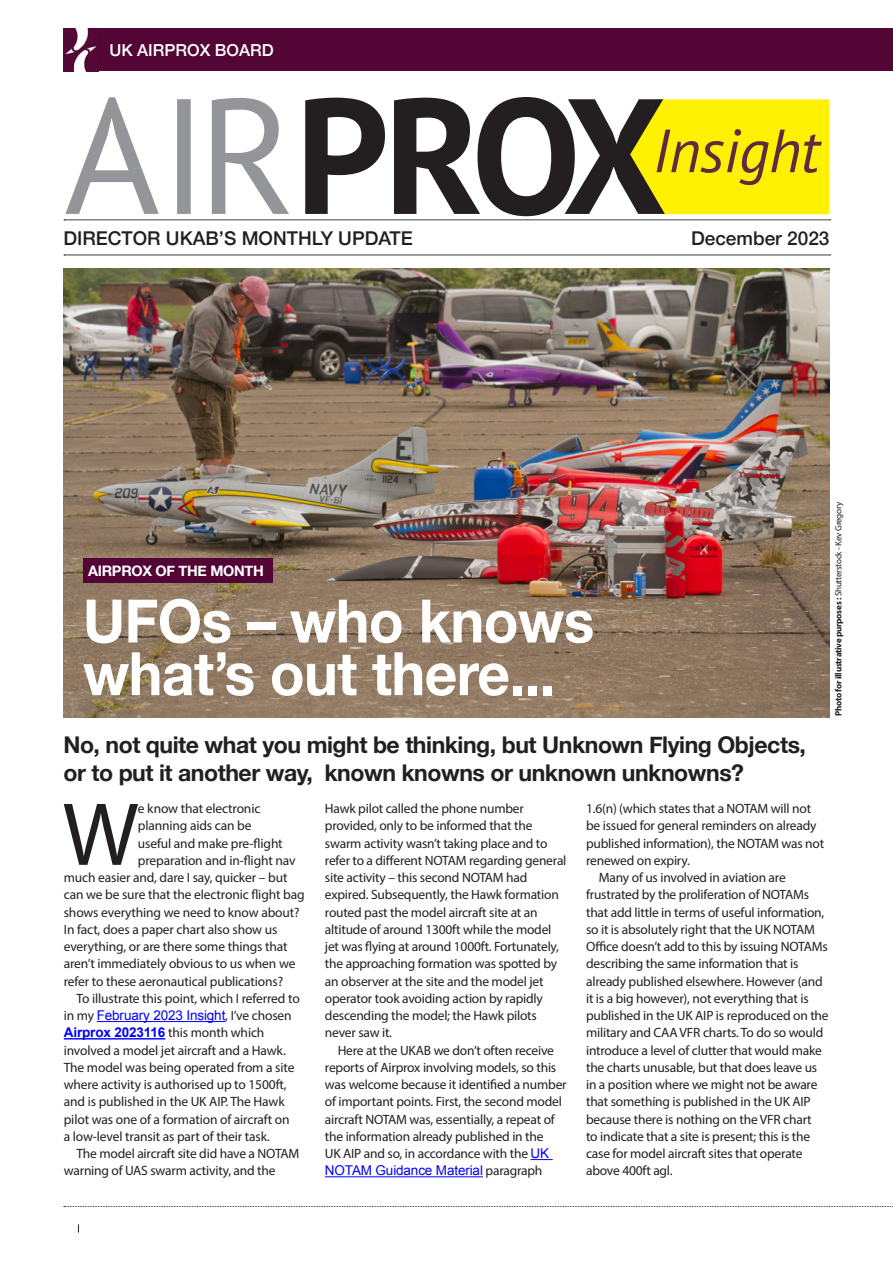
<style>
.page{position:relative;width:893px;height:1263px;background:#fff}
.page>*{position:absolute;margin:0;border:0;box-sizing:border-box;transform-origin:0 0}
.t1{font:90.3px "Myriad Pro";color:#231f20}
.t2{font:700 60px/52.7px "Helvetica Neue";letter-spacing:-.01em;color:#fff;scale:.95 1}
.t3{font:700 23.1px/27.6px "Helvetica Neue";letter-spacing:-.02em;color:#231f20}
.t4{font:500 19.05px "Helvetica Neue";color:#231f20}
.t5{font:500 16.5px "Helvetica Neue";color:#fff}
.t6{font:700 14.4px "Helvetica Neue";letter-spacing:-.02em;color:#fff}
.t7{font:13.5px/17.2px "Myriad Pro";letter-spacing:-.015em;color:#231f20}
.t8{font:700 9px "Myriad Pro";letter-spacing:-.025em;color:#231f20}
.s1{font-weight:400}
.s2{font-family:"Arial";color:#00f}
.s3{font-family:"Arial";font-weight:700;color:#00f}
</style>
<div class="page">
<img style="left:64px;top:269px;width:765px;height:449px">
<svg style="left:64px;top:1206px;width:829px;height:1px"></svg>
<div style="left:97px;top:28px;width:796px;height:43px;background:#530635"></div>
<svg style="left:64px;top:255px;width:767px;height:1px"></svg>
<svg style="left:64px;top:97px;width:767px;height:124px"></svg>
<img style="left:64px;top:28px;width:33px;height:43px">
<hr style="left:97px;top:1021px;width:128px;height:1px;background:#00f">
<hr style="left:64px;top:1038px;width:101px;height:1px;background:#00f">
<svg style="left:531px;top:1159px;width:22px;height:1px"></svg>
<hr style="left:325px;top:1176px;width:158px;height:1px;background:#00f">
<div style="left:83px;top:558px;width:189px;height:25px;background:#530635"></div>
<p class="t5" style="left:109px;top:37px;width:166px">UK AIRPROX BOARD</p>
<p class="t4" style="left:63px;top:223px;width:351px">DIRECTOR UKAB’S MONTHLY UPDATE</p>
<p class="t4" style="left:691px;top:223px;width:140px">December 2023</p>
<p class="t6" style="left:88px;top:560px;width:177px">AIRPROX OF THE MONTH</p>
<p class="t2" style="left:83px;top:596px;width:540px">UFOs – who knows what’s out there...</p>
<p class="t8" style="left:833px;top:716px;width:216px;rotate:-90deg">Photo for illustrative purposes : <span class="s1">Shutterstock - Kev Gregory</span></p>
<p class="t3" style="left:63px;top:732px;width:744px">No, not quite what you might be thinking, but Unknown Flying Objects, or to put it another way, known knowns or unknown unknowns?</p>
<p class="t1" style="left:62px;top:779px;width:78px">W</p>
<p class="t7" style="left:138px;top:800px;width:124px">e know that electronic</p>
<p class="t7" style="left:325px;top:800px;width:243px">Hawk pilot called the phone number provided, only to be informed that the swarm activity wasn’t taking place and to refer to a different NOTAM regarding general site activity – this second NOTAM had expired. Subsequently, the Hawk formation routed past the model aircraft site at an altitude of around 1300ft while the model jet was flying at around 1000ft. Fortunately, the approaching formation was spotted by an observer at the site and the model jet operator took avoiding action by rapidly descending the model; the Hawk pilots never saw it.</p>
<p class="t7" style="left:325px;top:1041px;width:243px;text-indent:13px">Here at the UKAB we don’t often receive reports of Airprox involving models, so this was welcome because it identified a number of important points. First, the second model aircraft NOTAM was, essentially, a repeat of the information already published in the<br>UK AIP and so, in accordance with the <span class="s2">UK NOTAM Guidance Material</span> paragraph</p>
<p class="t7" style="left:586px;top:800px;width:240px">1.6(n) (which states that a NOTAM will not be issued for general reminders on already published information), the NOTAM was not renewed on expiry.</p>
<p class="t7" style="left:586px;top:869px;width:244px;text-indent:13px">Many of us involved in aviation are frustrated by the proliferation of NOTAMs that add little in terms of useful information, so it is absolutely right that the UK NOTAM Office doesn’t add to this by issuing NOTAMs describing the same information that is already published elsewhere. However (and it is a big however), not everything that is published in the UK AIP is reproduced on the military and CAA VFR charts. To do so would introduce a level of clutter that would make the charts unusable, but that does leave us in a position where we might not be aware that something is published in the UK AIP because there is nothing on the VFR chart<br>to indicate that a site is present; this is the case for model aircraft sites that operate above 400ft agl.</p>
<p class="t7" style="left:138px;top:817px;width:115px">planning aids can be</p>
<p class="t7" style="left:138px;top:834px;width:146px">useful and make pre-flight</p>
<p class="t7" style="left:138px;top:851px;width:159px">preparation and in-flight nav</p>
<p class="t7" style="left:64px;top:869px;width:225px">much easier and, dare I say, quicker – but</p>
<p class="t7" style="left:64px;top:886px;width:242px">can we be sure that the electronic flight bag</p>
<p class="t7" style="left:64px;top:903px;width:237px">shows everything we need to know about?</p>
<p class="t7" style="left:64px;top:920px;width:215px">In fact, does a paper chart also show us</p>
<p class="t7" style="left:64px;top:938px;width:225px">everything, or are there some things that</p>
<p class="t7" style="left:64px;top:955px;width:233px">aren’t immediately obvious to us when we</p>
<p class="t7" style="left:64px;top:972px;width:221px">refer to these aeronautical publications?</p>
<p class="t7" style="left:64px;top:989px;width:237px;text-indent:13px">To illustrate this point, which I referred to in my <span class="s2">February 2023 Insight</span>, I’ve chosen <span class="s3">Airprox 2023116</span> this month which involved a model jet aircraft and a Hawk.<br>The model was being operated from a site where activity is authorised up to 1500ft, and is published in the UK AIP. The Hawk pilot was one of a formation of aircraft on<br>a low-level transit as part of their task.</p>
<p class="t7" style="left:64px;top:1145px;width:237px;text-indent:13px">The model aircraft site did have a NOTAM warning of UAS swarm activity, and the</p>
</div>
